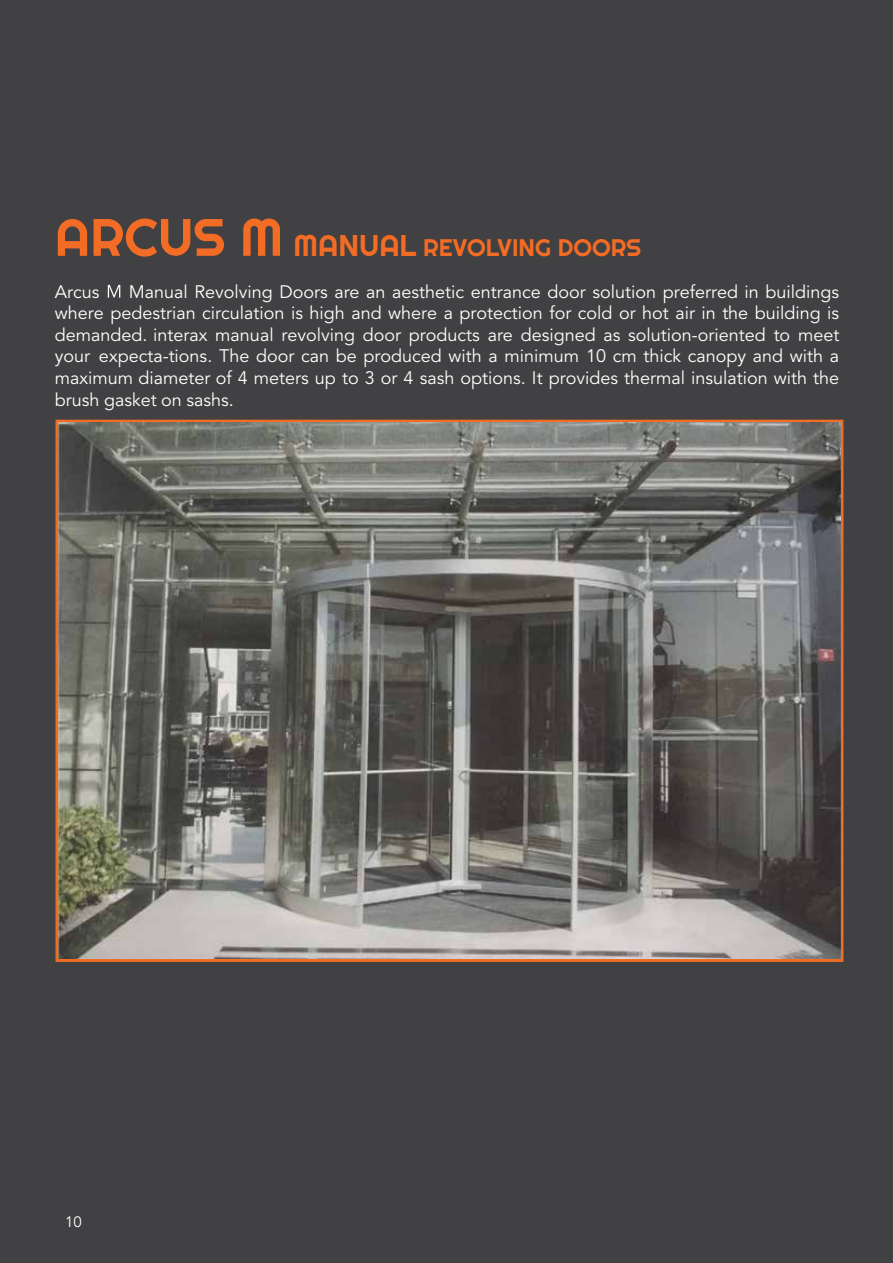
<style>
.page{position:relative;width:893px;height:1263px;background:#414042}
.page>*{position:absolute;margin:0;border:0;box-sizing:border-box;transform-origin:0 0}
.t1{font:52.5px "Righteous";color:#f36c25}
.t2{font:24px "Righteous";color:#f36c25}
.t3{font:18px/21.6px "Avenir LT Std 45 Booktr";color:#fff;text-align:justify}
.t4{font:15px "Avenir LT Std 45 Booktr";color:#fff}
.s1{font-size:30px}
</style>
<div class="page">
<svg style="left:243px;top:219px;width:37px;height:37px"></svg>
<svg style="left:108px;top:285px;width:12px;height:13px"></svg>
<img style="left:58px;top:423px;width:782px;height:536px">
<h1 class="t1" style="left:55px;top:204px;width:172px">ARCUS</h1>
<h2 class="t2" style="left:294px;top:232px;width:349px"><span class="s1">MANUAL</span> REVOLVING DOORS</h2>
<p class="t3" style="left:55px;top:281px;width:786px;text-indent:74px">Manual Revolving Doors are an aesthetic entrance door solution preferred in buildings where pedestrian circulation is high and where a protection for cold or hot air in the building is demanded. interax manual revolving door products are designed as solution-oriented to meet your expecta-tions. The door can be produced with a minimum 10 cm thick canopy and with a maximum diameter of 4 meters up to 3 or 4 sash options. It provides thermal insulation with the brush gasket on sashs.</p>
<p class="t3" style="left:55px;top:281px;width:46px">Arcus</p>
<p class="t4" style="left:65px;top:1213px;width:18px">10</p>
</div>
